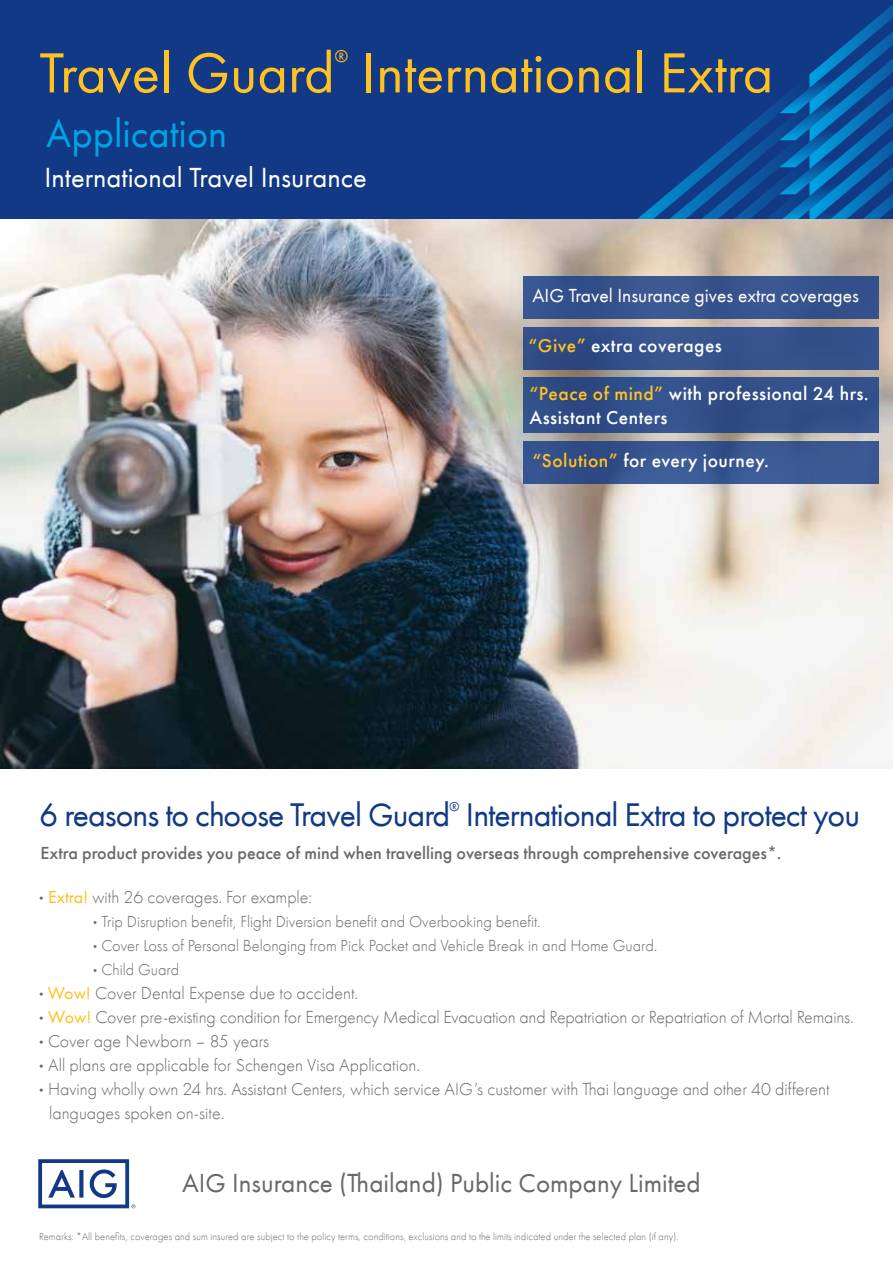
<style>
.page{position:relative;width:893px;height:1263px;background:#fff}
.page>*{position:absolute;margin:0;border:0;box-sizing:border-box;transform-origin:0 0}
.t1{font:58.5px "Futura PT";color:#ffc222}
.t2{font:40.5px "Futura PT";color:#00a4e3}
.t3{font:33.75px "Futura PT";letter-spacing:-.03em;color:#123985}
.t4{font:28.5px "Futura PT";color:#fff}
.t5{font:27px "Futura PT";color:#67696b}
.t6{font:500 19.5px/24px "Futura PT";letter-spacing:.025em;color:#fff}
.t7{font:19.5px "Futura PT";color:#fff}
.t8{font:300 18px/24px "Futura PT";color:#67696b}
.t9{font:500 18px "Futura PT";color:#67696b}
.t10{font:18px "Futura PT";color:#ffc222}
.t11{font:300 16.5px "Futura PT";color:#67696b}
.t12{font:13.5px "Futura PT";color:#123985}
.t13{font:300 10.5px "Futura PT";letter-spacing:.005em;color:#67696b}
.s1{color:#ffc222}
.s2{font-family:"Krart"}
.s3{font-weight:400;color:#ffc222}
</style>
<div class="page">
<div style="left:0;top:0;width:893px;height:247px;background:#123985"></div>
<svg style="left:637px;top:4px;width:256px;height:215px"></svg>
<img style="left:0;top:219px;width:893px;height:549px">
<div style="left:524px;top:377px;width:355px;height:56px;background:#324f89"></div>
<div style="left:524px;top:276px;width:355px;height:42px;background:#36538d"></div>
<div style="left:524px;top:327px;width:355px;height:42px;background:#34518c"></div>
<div style="left:524px;top:442px;width:355px;height:42px;background:linear-gradient(to right,#324f8a,#3d5c97)"></div>
<svg style="left:38px;top:1159px;width:97px;height:49px"></svg>
<h1 class="t1" style="left:39px;top:38px;width:297px">Travel Guard</h1>
<p class="t10" style="left:335px;top:46px;width:15px">®</p>
<h1 class="t1" style="left:362px;top:38px;width:413px">International Extra</h1>
<h2 class="t2" style="left:46px;top:109px;width:183px">Application</h2>
<h3 class="t4" style="left:45px;top:160px;width:324px">International Travel Insurance</h3>
<p class="t7" style="left:532px;top:284px;width:328px">AIG Travel Insurance gives extra coverages</p>
<p class="t6" style="left:528px;top:334px;width:195px"><span class="s1">“Give”</span> extra coverages</p>
<p class="t6" style="left:529px;top:381px;width:341px"><span class="s1">“Peace of mind”</span> with professional 24 hrs.<br>Assistant Centers</p>
<p class="t6" style="left:532px;top:449px;width:238px"><span class="s1">“Solution”</span> for every journey.</p>
<h3 class="t3" style="left:39px;top:795px;width:413px">6 reasons to choose Travel Guard</h3>
<p class="t12" style="left:449px;top:798px;width:11px">®</p>
<h3 class="t3" style="left:466px;top:795px;width:396px">International Extra to protect you</h3>
<p class="t9" style="left:41px;top:842px;width:742px">Extra product provides you peace of mind when travelling overseas through comprehensive coverages*.</p>
<p class="t8" style="left:39px;top:885px;width:275px"><span class="s2">•</span> <span class="s3">Extra!</span> with 26 coverages. For example:</p>
<p class="t11" style="left:93px;top:912px;width:449px"><span class="s2">•</span> Trip Disruption benefit, Flight Diversion benefit and Overbooking benefit.</p>
<p class="t11" style="left:93px;top:936px;width:566px"><span class="s2">•</span> Cover Loss of Personal Belonging from Pick Pocket and Vehicle Break in and Home Guard.</p>
<p class="t11" style="left:93px;top:960px;width:88px"><span class="s2">•</span> Child Guard</p>
<p class="t8" style="left:39px;top:981px;width:321px"><span class="s2">•</span> <span class="s3">Wow!</span> Cover Dental Expense due to accident.</p>
<p class="t8" style="left:39px;top:1005px;width:816px"><span class="s2">•</span> <span class="s3">Wow!</span> Cover pre-existing condition for Emergency Medical Evacuation and Repatriation or Repatriation of Mortal Remains.</p>
<p class="t8" style="left:39px;top:1029px;width:232px"><span class="s2">•</span> Cover age Newborn – 85 years</p>
<p class="t8" style="left:39px;top:1053px;width:383px"><span class="s2">•</span> All plans are applicable for Schengen Visa Application.</p>
<p class="t8" style="left:49px;top:1077px;width:782px;text-indent:-10px"><span class="s2">•</span> Having wholly own 24 hrs. Assistant Centers, which service AIG’s customer with Thai language and other 40 different languages spoken on-site.</p>
<h3 class="t5" style="left:182px;top:1167px;width:520px">AIG Insurance (Thailand) Public Company Limited</h3>
<p class="t13" style="left:39px;top:1230px;width:641px">Remarks: *All benefits, coverages and sum insured are subject to the policy terms, conditions, exclusions and to the limits indicated under the selected plan (if any).</p>
</div>
